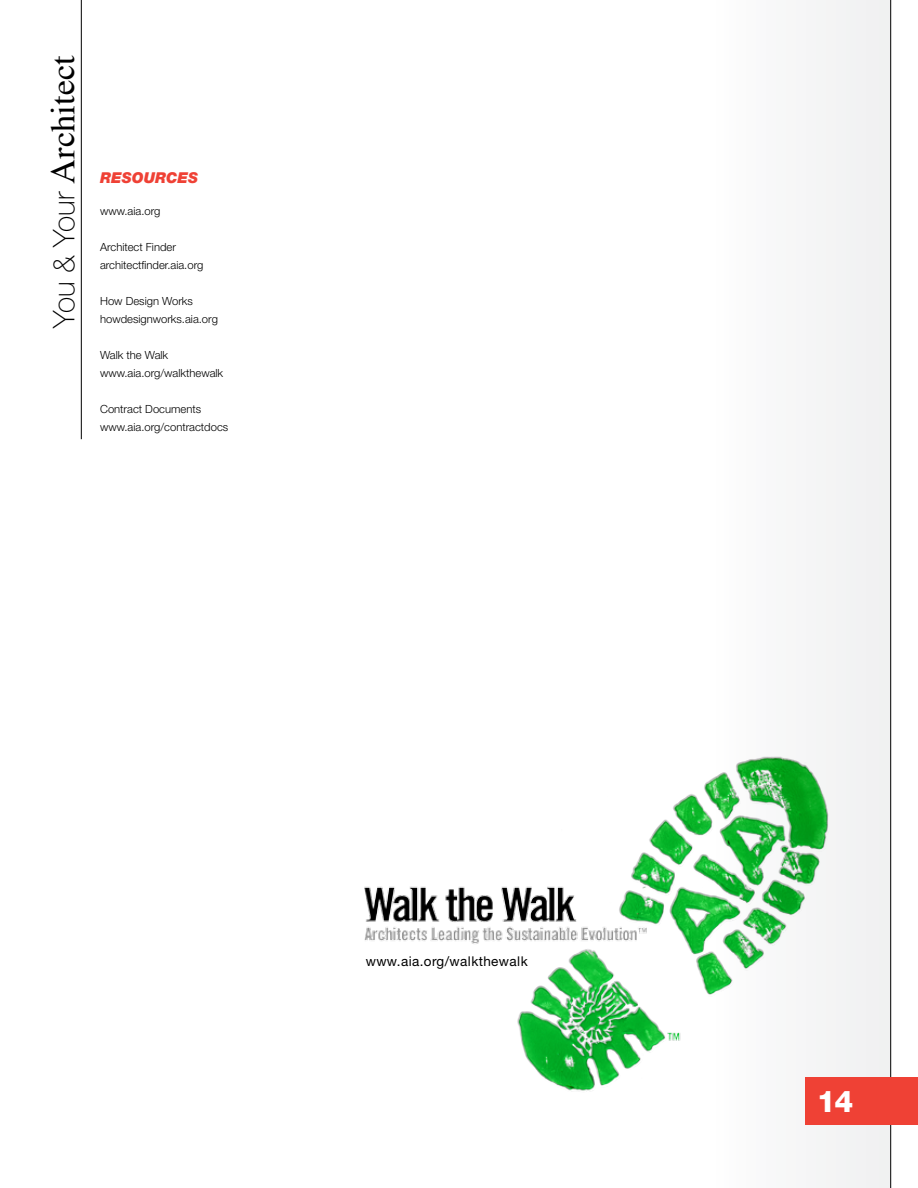
<style>
.page{position:relative;width:918px;height:1188px;background:#fff}
.page>*{position:absolute;margin:0;border:0;box-sizing:border-box;transform-origin:0 0}
.t1{font:34.5px "Times";color:#000}
.t2{font:800 30px "Helvetica Neue";color:#fff}
.t3{font:italic 900 15px "Helvetica Neue";color:#ef4135}
.t4{font:13.5px "Helvetica Neue";letter-spacing:.03em;color:#000}
.t5{font:300 11.25px/18px "Helvetica Neue CE";color:#000}
.s1{font-family:"Helvetica Neue";font-weight:100;font-size:30px}
</style>
<div class="page">
<div style="left:601px;top:0;width:289px;height:1188px;background:#fafafa"></div>
<hr style="left:890px;top:0;width:1px;height:1188px;background:#000">
<hr style="left:81px;top:0;width:1px;height:439px;background:#000">
<img style="left:364px;top:756px;width:465px;height:335px">
<div style="left:805px;top:1077px;width:113px;height:47px;background:#ef4135"></div>
<h1 class="t1" style="left:31px;top:328px;width:274px;rotate:-90deg"><span class="s1">You &amp; Your</span> Architect</h1>
<h3 class="t3" style="left:100px;top:168px;width:56px">RESOURC</h3>
<h3 class="t3" style="left:178px;top:168px;width:22px">ES</h3>
<p class="t5" style="left:100px;top:202px;width:62px">www.aia.org</p>
<p class="t5" style="left:100px;top:238px;width:105px">Architect Finder architectfinder.aia.org</p>
<p class="t5" style="left:100px;top:292px;width:119px">How Design Works howdesignworks.aia.org</p>
<p class="t5" style="left:100px;top:346px;width:125px">Walk the Walk www.aia.org/walkthewalk</p>
<p class="t5" style="left:100px;top:400px;width:130px">Contract Documents www.aia.org/contractdocs</p>
<p class="t4" style="left:366px;top:954px;width:163px">www.aia.org/walkthewalk</p>
<h2 class="t2" style="left:817px;top:1083px;width:38px">14</h2>
</div>
